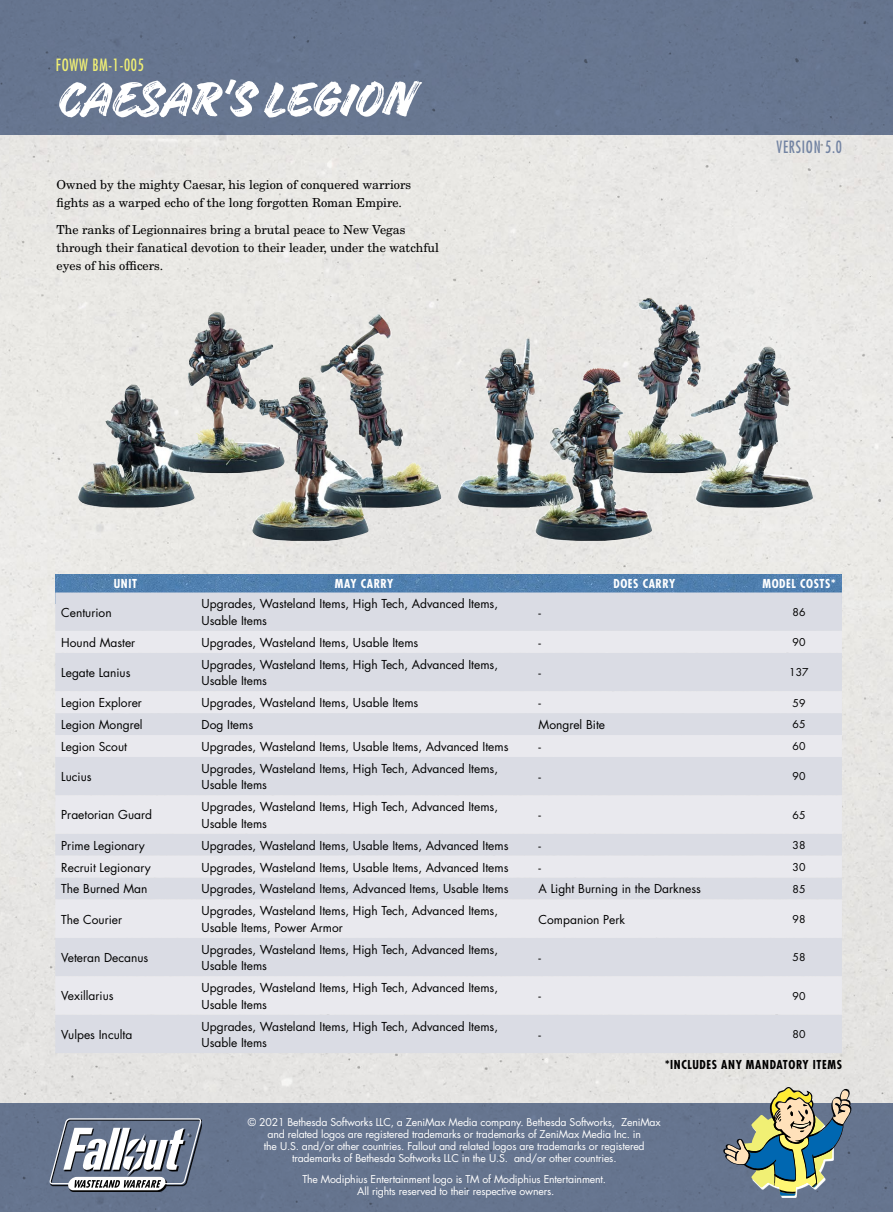
<style>
.page{position:relative;width:893px;height:1212px;background:#fff}
.page>*{position:absolute;margin:0;border:0;box-sizing:border-box;transform-origin:0 0}
.Header_1{font:57px "Handelson Two";letter-spacing:.01em;color:#fff}
.Header_1-2{font:condensed 16.5px "Futura Std";letter-spacing:.05em;color:#f1f074;scale:.9 1}
.Header_1-3{font:condensed 16.5px "Futura Std";letter-spacing:.05em;color:#7283a2;scale:.9 1}
.Body_Text{font:12.3px/18px "New Century Schlbk LT Std";color:#000}
.Table_Text_Body__Lef{font:12px/16.5px "Futura Std";color:#000}
.Table_Header_Row__Ce{font:700 condensed 12px "Futura Std";letter-spacing:.05em;color:#fff}
.Table_Header_Row__Ce-2{font:700 condensed 12px "Futura Std";letter-spacing:.05em;color:#000}
.t1{font:10.5px/12px "Futura Std";letter-spacing:-.015em;color:#fff;text-align:center}
.Table_Text_Body__Cen{font:10.5px "Futura Std";color:#000}
</style>
<div class="page">
<img style="left:0;top:135px;width:893px;height:968px">
<div style="left:0;top:0;width:893px;height:135px;background:#677690"></div>
<div style="left:0;top:1103px;width:893px;height:109px;background:#65748e"></div>
<img style="left:55px;top:574px;width:787px;height:18px">
<div style="left:55px;top:592px;width:787px;height:461px;background:#dadce4"></div>
<svg style="left:55px;top:631px;width:787px;height:384px;background:#e1e2e9"></svg>
<img style="left:540px;top:298px;width:123px;height:213px">
<svg style="left:722px;top:1087px;width:130px;height:109px"></svg>
<svg style="left:69px;top:1119px;width:133px;height:72px"></svg>
<svg style="left:50px;top:1118px;width:151px;height:72px"></svg>
<p class="Header_1-2" style="left:56px;top:55px;width:99px">FOWW BM-1-005</p>
<p class="Header_1" style="left:56px;top:67px;width:358px">CAESAR'S LEGION</p>
<p class="Body_Text" style="left:57px;top:176px;width:356px">Owned by the mighty Caesar, his legion of conquered warriors fights as a warped echo of the long forgotten Roman Empire.</p>
<p class="Body_Text" style="left:57px;top:221px;width:384px">The ranks of Legionnaires bring a brutal peace to New Vegas through their fanatical devotion to their leader, under the watchful eyes of his officers.</p>
<p class="Header_1-3" style="left:776px;top:137px;width:74px">VERSION 5.0</p>
<p class="Table_Header_Row__Ce" style="left:114px;top:576px;width:25px">UNIT</p>
<p class="Table_Header_Row__Ce" style="left:335px;top:576px;width:60px">MAY CARRY</p>
<p class="Table_Header_Row__Ce" style="left:613px;top:576px;width:63px">DOES CARRY</p>
<p class="Table_Header_Row__Ce" style="left:762px;top:576px;width:75px">MODEL COSTS*</p>
<p class="Table_Text_Body__Lef" style="left:61px;top:604px;width:52px">Centurion</p>
<p class="Table_Text_Body__Lef" style="left:202px;top:596px;width:298px">Upgrades, Wasteland Items, High Tech, Advanced Items,<br>Usable Items</p>
<p class="Table_Text_Body__Lef" style="left:539px;top:604px;width:4px">-</p>
<p class="Table_Text_Body__Cen" style="left:792px;top:605px;width:14px">86</p>
<p class="Table_Text_Body__Lef" style="left:61px;top:634px;width:76px">Hound Master</p>
<p class="Table_Text_Body__Lef" style="left:202px;top:634px;width:218px">Upgrades, Wasteland Items, Usable Items</p>
<p class="Table_Text_Body__Lef" style="left:539px;top:634px;width:4px">-</p>
<p class="Table_Text_Body__Cen" style="left:792px;top:636px;width:14px">90</p>
<p class="Table_Text_Body__Lef" style="left:61px;top:664px;width:71px">Legate Lanius</p>
<p class="Table_Text_Body__Lef" style="left:202px;top:656px;width:298px">Upgrades, Wasteland Items, High Tech, Advanced Items,<br>Usable Items</p>
<p class="Table_Text_Body__Lef" style="left:539px;top:664px;width:4px">-</p>
<p class="Table_Text_Body__Cen" style="left:789px;top:666px;width:21px">137</p>
<p class="Table_Text_Body__Lef" style="left:61px;top:694px;width:82px">Legion Explorer</p>
<p class="Table_Text_Body__Lef" style="left:202px;top:694px;width:218px">Upgrades, Wasteland Items, Usable Items</p>
<p class="Table_Text_Body__Lef" style="left:539px;top:694px;width:4px">-</p>
<p class="Table_Text_Body__Cen" style="left:792px;top:696px;width:14px">59</p>
<p class="Table_Text_Body__Lef" style="left:61px;top:716px;width:83px">Legion Mongrel</p>
<p class="Table_Text_Body__Lef" style="left:202px;top:716px;width:53px">Dog Items</p>
<p class="Table_Text_Body__Lef" style="left:539px;top:716px;width:68px">Mongrel Bite</p>
<p class="Table_Text_Body__Cen" style="left:792px;top:718px;width:14px">65</p>
<p class="Table_Text_Body__Lef" style="left:61px;top:738px;width:67px">Legion Scout</p>
<p class="Table_Text_Body__Lef" style="left:202px;top:738px;width:308px">Upgrades, Wasteland Items, Usable Items, Advanced Items</p>
<p class="Table_Text_Body__Lef" style="left:539px;top:738px;width:4px">-</p>
<p class="Table_Text_Body__Cen" style="left:792px;top:740px;width:14px">60</p>
<p class="Table_Text_Body__Lef" style="left:61px;top:768px;width:32px">Lucius</p>
<p class="Table_Text_Body__Lef" style="left:202px;top:760px;width:298px">Upgrades, Wasteland Items, High Tech, Advanced Items,<br>Usable Items</p>
<p class="Table_Text_Body__Lef" style="left:539px;top:768px;width:4px">-</p>
<p class="Table_Text_Body__Cen" style="left:792px;top:770px;width:14px">90</p>
<p class="Table_Text_Body__Lef" style="left:61px;top:807px;width:92px">Praetorian Guard</p>
<p class="Table_Text_Body__Lef" style="left:202px;top:799px;width:298px">Upgrades, Wasteland Items, High Tech, Advanced Items,<br>Usable Items</p>
<p class="Table_Text_Body__Lef" style="left:539px;top:807px;width:4px">-</p>
<p class="Table_Text_Body__Cen" style="left:792px;top:808px;width:14px">65</p>
<p class="Table_Text_Body__Lef" style="left:61px;top:837px;width:85px">Prime Legionary</p>
<p class="Table_Text_Body__Lef" style="left:202px;top:837px;width:308px">Upgrades, Wasteland Items, Usable Items, Advanced Items</p>
<p class="Table_Text_Body__Lef" style="left:539px;top:837px;width:4px">-</p>
<p class="Table_Text_Body__Cen" style="left:792px;top:838px;width:14px">38</p>
<p class="Table_Text_Body__Lef" style="left:61px;top:859px;width:91px">Recruit Legionary</p>
<p class="Table_Text_Body__Lef" style="left:202px;top:859px;width:308px">Upgrades, Wasteland Items, Usable Items, Advanced Items</p>
<p class="Table_Text_Body__Lef" style="left:539px;top:859px;width:4px">-</p>
<p class="Table_Text_Body__Cen" style="left:792px;top:860px;width:14px">30</p>
<p class="Table_Text_Body__Lef" style="left:61px;top:881px;width:88px">The Burned Man</p>
<p class="Table_Text_Body__Lef" style="left:202px;top:881px;width:308px">Upgrades, Wasteland Items, Advanced Items, Usable Items</p>
<p class="Table_Text_Body__Lef" style="left:539px;top:881px;width:164px">A Light Burning in the Darkness</p>
<p class="Table_Text_Body__Cen" style="left:792px;top:882px;width:14px">85</p>
<p class="Table_Text_Body__Lef" style="left:61px;top:911px;width:62px">The Courier</p>
<p class="Table_Text_Body__Lef" style="left:202px;top:903px;width:298px">Upgrades, Wasteland Items, High Tech, Advanced Items,<br>Usable Items, Power Armor</p>
<p class="Table_Text_Body__Lef" style="left:539px;top:911px;width:88px">Companion Perk</p>
<p class="Table_Text_Body__Cen" style="left:792px;top:912px;width:14px">98</p>
<p class="Table_Text_Body__Lef" style="left:61px;top:949px;width:89px">Veteran Decanus</p>
<p class="Table_Text_Body__Lef" style="left:202px;top:941px;width:298px">Upgrades, Wasteland Items, High Tech, Advanced Items,<br>Usable Items</p>
<p class="Table_Text_Body__Lef" style="left:539px;top:949px;width:4px">-</p>
<p class="Table_Text_Body__Cen" style="left:792px;top:951px;width:14px">58</p>
<p class="Table_Text_Body__Lef" style="left:61px;top:988px;width:54px">Vexillarius</p>
<p class="Table_Text_Body__Lef" style="left:202px;top:979px;width:298px">Upgrades, Wasteland Items, High Tech, Advanced Items,<br>Usable Items</p>
<p class="Table_Text_Body__Lef" style="left:61px;top:1026px;width:73px">Vulpes Inculta</p>
<p class="Table_Text_Body__Lef" style="left:202px;top:1018px;width:298px">Upgrades, Wasteland Items, High Tech, Advanced Items,<br>Usable Items</p>
<p class="Table_Text_Body__Lef" style="left:539px;top:988px;width:4px">-</p>
<p class="Table_Text_Body__Cen" style="left:792px;top:989px;width:14px">90</p>
<p class="Table_Text_Body__Lef" style="left:539px;top:1026px;width:4px">-</p>
<p class="Table_Text_Body__Cen" style="left:792px;top:1027px;width:14px">80</p>
<p class="Table_Header_Row__Ce-2" style="left:665px;top:1057px;width:178px">*INCLUDES ANY MANDATORY ITEMS</p>
<p class="t1" style="left:248px;top:1116px;width:414px">© 2021 Bethesda Softworks LLC, a ZeniMax Media company. Bethesda Softworks, ZeniMax and related logos are registered trademarks or trademarks of ZeniMax Media Inc. in<br>the U.S. and/or other countries. Fallout and related logos are trademarks or registered trademarks of Bethesda Softworks LLC in the U.S. and/or other countries.</p>
<p class="t1" style="left:302px;top:1173px;width:305px">The Modiphius Entertainment logo is TM of Modiphius Entertainment.<br>All rights reserved to their respective owners.</p>
</div>
